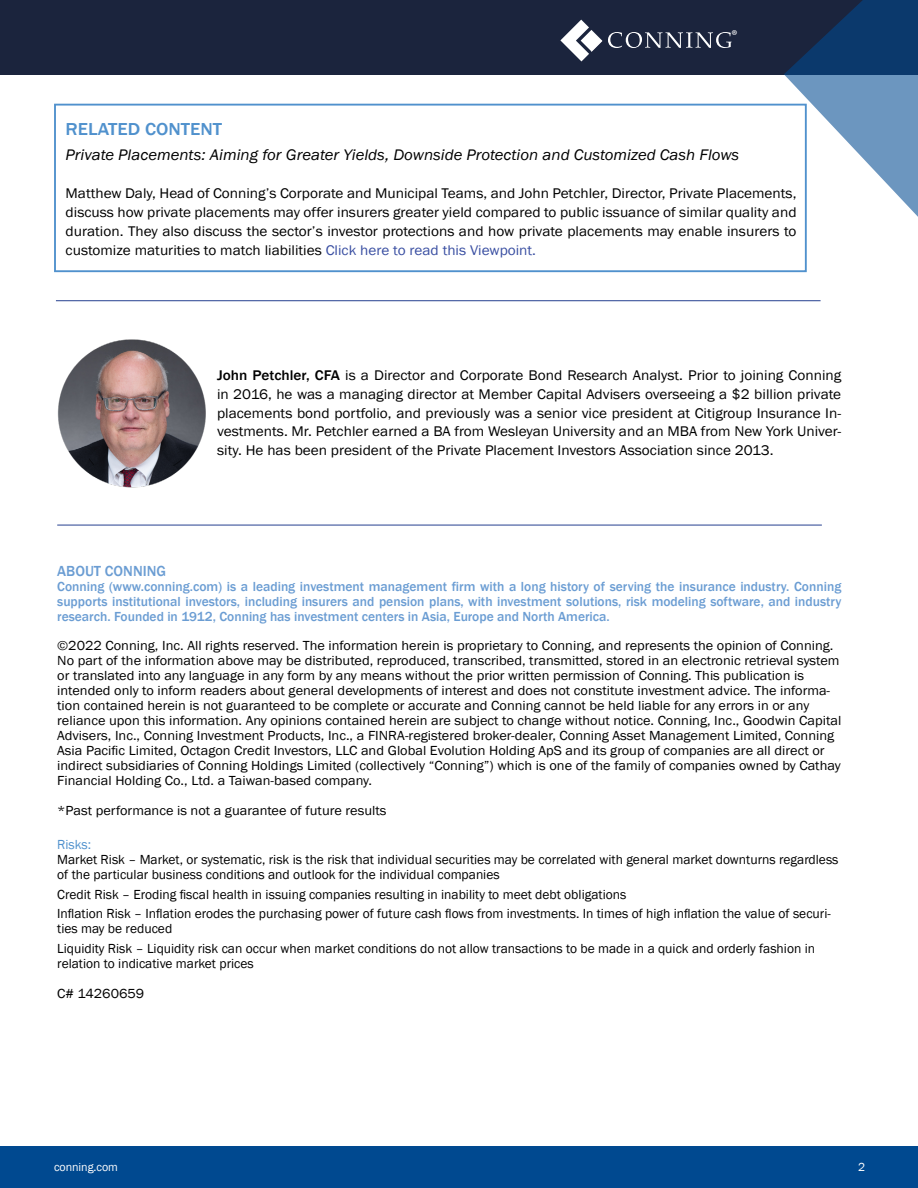
<style>
.page{position:relative;width:918px;height:1188px;background:#fff}
.page>*{position:absolute;margin:0;border:0;box-sizing:border-box;transform-origin:0 0}
.t1{font:500 17.85px "Franklin Gothic";color:#5091cd;scale:1.07 1}
.t2{font:italic 15.75px "Franklin Gothic";color:#000101;scale:1.06 1}
.t3{font:500 15px "Franklin Gothic";color:#6b9dd3}
.t4{font:14.4px/18.9px "Franklin Gothic";color:#000;text-align:justify;scale:1.06 1}
.t5{font:14.4px "Myriad Pro";color:#fff}
.t6{font:13.5px/15px "Franklin Gothic";color:#000;scale:1.06 1}
.t7{font:13.5px/19.5px "Franklin Gothic";color:#000101}
.t8{font:500 13.5px/15px "Franklin Gothic";color:#6b9dd3;text-align:justify}
.t9{font:13.5px "Franklin Gothic";color:#5091cd}
.t10{font:12px "Franklin Gothic";letter-spacing:-.005em;color:#fff}
.s1{color:#3a4fa2}
.s2{font-weight:500}
</style>
<div class="page">
<div style="left:0;top:0;width:918px;height:75px;background:#1b243d"></div>
<svg style="left:784px;top:0;width:134px;height:302px"></svg>
<div style="left:0;top:1147px;width:918px;height:41px;background:#004990"></div>
<svg style="left:608px;top:32px;width:124px;height:16px"></svg>
<svg style="left:560px;top:20px;width:42px;height:41px"></svg>
<img style="left:57px;top:339px;width:149px;height:149px">
<hr style="left:57px;top:525px;width:765px;height:1px;background:#25408f">
<div style="left:55px;top:105px;width:751px;height:166px;background:#fff"></div>
<div style="left:54px;top:104px;width:753px;height:168px;border:2px solid #5091cd"></div>
<hr style="left:56px;top:300px;width:765px;height:1px;background:#25408f">
<p class="t5" style="left:732px;top:26px;width:8px">®</p>
<h1 class="t1" style="left:66px;top:118px;width:148px">RELATED CONTENT</h1>
<p class="t2" style="left:66px;top:145px;width:637px">Private Placements: Aiming for Greater Yields, Downside Protection and Customized Cash Flows</p>
<p class="t4" style="left:66px;top:184px;width:691px">Matthew Daly, Head of Conning’s Corporate and Municipal Teams, and John Petchler, Director, Private Placements, discuss how private placements may offer insurers greater yield compared to public issuance of similar quality and duration. They also discuss the sector’s investor protections and how private placements may enable insurers to customize maturities to match liabilities <span class="s1">Click here to read this Viewpoint.</span></p>
<p class="t4" style="left:217px;top:366px;width:590px"><span class="s2">John Petchler, CFA</span> is a Director and Corporate Bond Research Analyst. Prior to joining Conning in 2016, he was a managing director at Member Capital Advisers overseeing a $2 billion private placements bond portfolio, and previously was a senior vice president at Citigroup Insurance In&shy;vestments. Mr. Petchler earned a BA from Wesleyan University and an MBA from New York Univer&shy;sity. He has been president of the Private Placement Investors Association since 2013.</p>
<p class="t3" style="left:57px;top:562px;width:110px">ABOUT CONNING</p>
<p class="t8" style="left:57px;top:579px;width:786px">Conning (www.conning.com) is a leading investment management firm with a long history of serving the insurance industry. Conning supports institutional investors, including insurers and pension plans, with investment solutions, risk modeling software, and industry research. Founded in 1912, Conning has investment centers in Asia, Europe and North America.</p>
<p class="t6" style="left:57px;top:638px;width:741px">©2022 Conning, Inc. All rights reserved. The information herein is proprietary to Conning, and represents the opinion of Conning.<br>No part of the information above may be distributed, reproduced, transcribed, transmitted, stored in an electronic retrieval system or translated into any language in any form by any means without the prior written permission of Conning. This publication is intended only to inform readers about general developments of interest and does not constitute investment advice. The informa&shy;tion contained herein is not guaranteed to be complete or accurate and Conning cannot be held liable for any errors in or any reliance upon this information. Any opinions contained herein are subject to change without notice. Conning, Inc., Goodwin Capital Advisers, Inc., Conning Investment Products, Inc., a FINRA-registered broker-dealer, Conning Asset Management Limited, Conning Asia Pacific Limited, Octagon Credit Investors, LLC and Global Evolution Holding ApS and its group of companies are all direct or indirect subsidiaries of Conning Holdings Limited (collectively “Conning”) which is one of the family of companies owned by Cathay Financial Holding Co., Ltd. a Taiwan-based company.</p>
<p class="t6" style="left:57px;top:803px;width:312px">*Past performance is not a guarantee of future results</p>
<p class="t9" style="left:57px;top:836px;width:36px">Risks:</p>
<p class="t7" style="left:57px;top:852px;width:783px;line-height:15px">Market Risk – Market, or systematic, risk is the risk that individual securities may be correlated with general market downturns regardless of the particular business conditions and outlook for the individual companies</p>
<p class="t7" style="left:57px;top:885px;width:775px">Credit Risk – Eroding fiscal health in issuing companies resulting in inability to meet debt obligations<br>Inflation Risk – Inflation erodes the purchasing power of future cash flows from investments. In times of high inflation the value of securi-</p>
<p class="t7" style="left:57px;top:919px;width:759px">ties may be reduced<br>Liquidity Risk – Liquidity risk can occur when market conditions do not allow transactions to be made in a quick and orderly fashion in</p>
<p class="t7" style="left:57px;top:954px;width:198px">relation to indicative market prices</p>
<p class="t6" style="left:57px;top:986px;width:84px">C# 14260659</p>
<p class="t10" style="left:54px;top:1159px;width:65px">conning.com</p>
<p class="t10" style="left:858px;top:1159px;width:9px">2</p>
</div>
